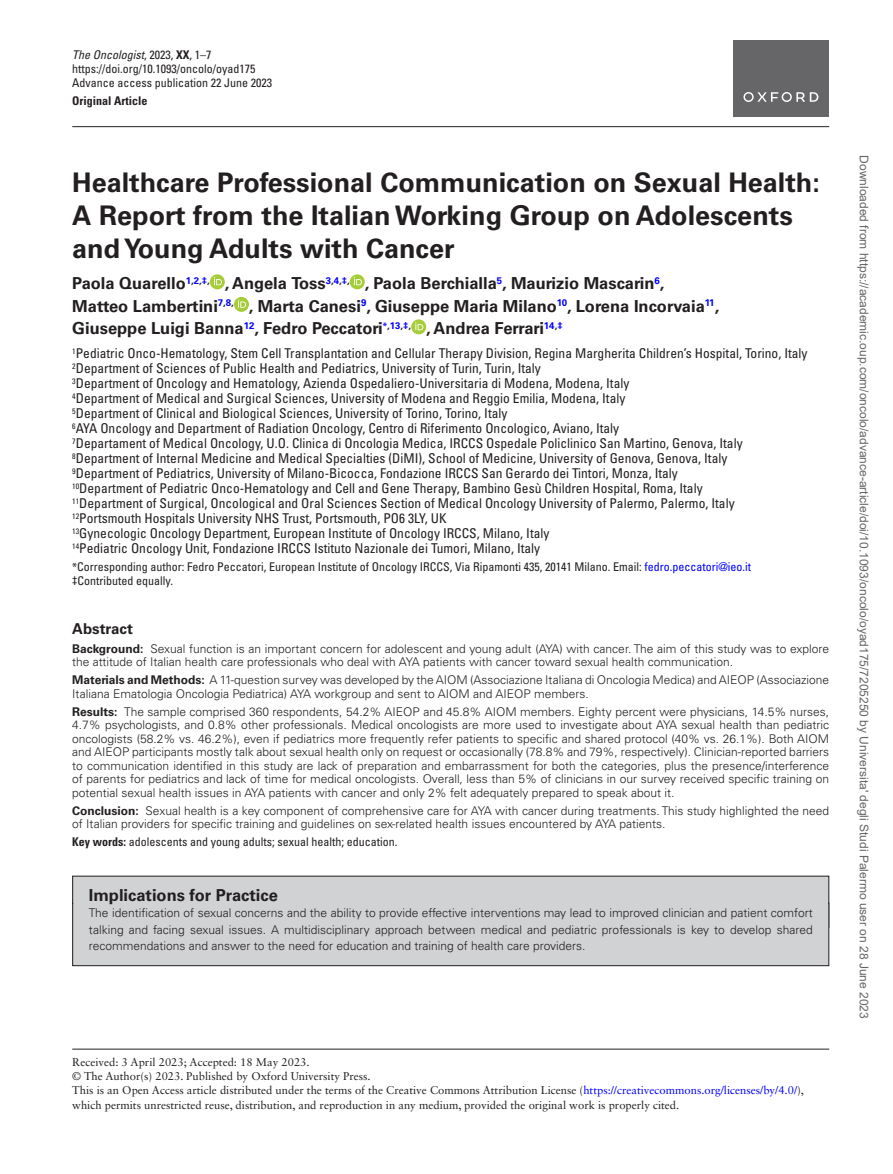
<style>
.page{position:relative;width:893px;height:1174px;background:#fff}
.page>*{position:absolute;margin:0;border:0;box-sizing:border-box;transform-origin:0 0}
.t1{font:700 27px/33px "Univers LT Std";color:#231f20}
.t2{font:700 16.5px/22.5px "Univers LT Std";color:#231f20}
.t3{font:700 15px "Univers LT Std";color:#231f20}
.t4{font:condensed 13.5px/15px "Univers LT Std";color:#231f20}
.t5{font:300 12px/13.5px "Univers LT Std";color:#231f20}
.t6{font:condensed 12px/14.2px "Univers LT Std";color:#231f20}
.t7{font:12px "Arial";color:#666}
.t8{font:700 condensed 12px "Univers LT Std";color:#231f20}
.t9{font:11.25px/14.2px "Sabon LT Std";color:#231f20}
.s1{font-style:italic}
.s2{font-weight:700}
.s3{font-family:"Myriad Pro";font-stretch:normal}
.s4{color:#00f}
</style>
<div class="page">
<hr style="left:72px;top:126px;width:757px;height:1px;background:#231f20">
<div style="left:733px;top:40px;width:96px;height:76px;background:#666669"></div>
<svg style="left:743px;top:92px;width:75px;height:10px"></svg>
<div style="left:72px;top:876px;width:757px;height:49px;background:#d1d2d4"></div>
<div style="left:72px;top:904px;width:757px;height:61px;background:#d1d2d4"></div>
<div style="left:72px;top:902px;width:757px;height:64px;border:1px solid #231f20"></div>
<svg style="left:210px;top:274px;width:15px;height:15px"></svg>
<svg style="left:214px;top:277px;width:8px;height:8px"></svg>
<svg style="left:350px;top:274px;width:15px;height:15px"></svg>
<svg style="left:354px;top:277px;width:8px;height:8px"></svg>
<svg style="left:234px;top:297px;width:15px;height:15px"></svg>
<svg style="left:238px;top:300px;width:8px;height:8px"></svg>
<svg style="left:411px;top:319px;width:15px;height:15px"></svg>
<svg style="left:415px;top:322px;width:8px;height:8px"></svg>
<hr style="left:72px;top:1048px;width:757px;height:1px;background:#231f20">
<p class="t6" style="left:72px;top:47px;width:201px"><span class="s1">The Oncologist</span>, 2023, <span class="s2">XX</span>, 1–7 https://doi.org/10.1093/oncolo/oyad175<br>Advance access publication 22 June 2023</p>
<p class="t8" style="left:72px;top:93px;width:77px">Original Article</p>
<h1 class="t1" style="left:72px;top:166px;width:749px">Healthcare Professional Communication on Sexual Health:<br>A Report from the Italian Working Group on Adolescents and Young Adults with Cancer</h1>
<p class="t2" style="left:72px;top:272px;width:648px">Paola Quarello<sup>1</sup><sup>,</sup><sup>2</sup><sup>,</sup><sup>‡</sup><sup>,</sup> , Angela Toss<sup>3</sup><sup>,</sup><sup>4</sup><sup>,</sup><sup>‡</sup><sup>,</sup> , Paola Berchialla<sup>5</sup>, Maurizio Mascarin<sup>6</sup>,<br>Matteo Lambertini<sup>7</sup><sup>,</sup><sup>8</sup><sup>,</sup> , Marta Canesi<sup>9</sup>, Giuseppe Maria Milano<sup>10</sup>, Lorena Incorvaia<sup>11</sup>,<br>Giuseppe Luigi Banna<sup>12</sup>, Fedro Peccatori<sup>*</sup><sup>,</sup><sup>13</sup><sup>,</sup><sup>‡</sup><sup>,</sup> , Andrea Ferrari<sup>14</sup><sup>,</sup><sup>‡</sup></p>
<p class="t4" style="left:72px;top:346px;width:737px"><sup>1</sup>Pediatric Onco-Hematology, Stem Cell Transplantation and Cellular Therapy Division, Regina Margherita Children’s Hospital, Torino, Italy <sup>2</sup>Department of Sciences of Public Health and Pediatrics, University of Turin, Turin, Italy<br><sup>3</sup>Department of Oncology and Hematology, Azienda Ospedaliero-Universitaria di Modena, Modena, Italy<br><sup>4</sup>Department of Medical and Surgical Sciences, University of Modena and Reggio Emilia, Modena, Italy<br><sup>5</sup>Department of Clinical and Biological Sciences, University of Torino, Torino, Italy<br><sup>6</sup>AYA Oncology and Department of Radiation Oncology, Centro di Riferimento Oncologico, Aviano, Italy<br><sup>7</sup>Departament of Medical Oncology, U.O. Clinica di Oncologia Medica, IRCCS Ospedale Policlinico San Martino, Genova, Italy <sup>8</sup>Department of Internal Medicine and Medical Specialties (DiMI), School of Medicine, University of Genova, Genova, Italy<br><sup>9</sup>Department of Pediatrics, University of Milano-Bicocca, Fondazione IRCCS San Gerardo dei Tintori, Monza, Italy<br><sup>10</sup>Department of Pediatric Onco-Hematology and Cell and Gene Therapy, Bambino Gesù Children Hospital, Roma, Italy<br><sup>11</sup>Department of Surgical, Oncological and Oral Sciences Section of Medical Oncology University of Palermo, Palermo, Italy<br><sup>12</sup>Portsmouth Hospitals University NHS Trust, Portsmouth, PO6 3LY, UK<br><sup>13</sup>Gynecologic Oncology Department, European Institute of Oncology IRCCS, Milano, Italy<br><sup>14</sup>Pediatric Oncology Unit, Fondazione IRCCS Istituto Nazionale dei Tumori, Milano, Italy</p>
<p class="t6" style="left:72px;top:560px;width:680px;line-height:13.5px"><span class="s3">*</span>Corresponding author: Fedro Peccatori, European Institute of Oncology IRCCS, Via Ripamonti 435, 20141 Milano. Email: <span class="s4">fedro.peccatori@ieo.it </span>‡Contributed equally.</p>
<p class="t3" style="left:72px;top:620px;width:62px">Abstract</p>
<p class="t5" style="left:72px;top:641px;width:758px"><span class="s2">Background:</span> Sexual function is an important concern for adolescent and young adult (AYA) with cancer. The aim of this study was to explore the attitude of Italian health care professionals who deal with AYA patients with cancer toward sexual health communication.</p>
<p class="t5" style="left:72px;top:673px;width:758px"><span class="s2">Materials and Methods:</span> A 11-question survey was developed by the AIOM (Associazione Italiana di Oncologia Medica) and AIEOP (Associazione<br>Italiana Ematologia Oncologia Pediatrica) AYA workgroup and sent to AIOM and AIEOP members.</p>
<p class="t5" style="left:72px;top:704px;width:758px;text-align:justify"><span class="s2">Results:</span> The sample comprised 360 respondents, 54.2% AIEOP and 45.8% AIOM members. Eighty percent were physicians, 14.5% nurses, 4.7% psychologists, and 0.8% other professionals. Medical oncologists are more used to investigate about AYA sexual health than pediatric oncologists (58.2% vs. 46.2%), even if pediatrics more frequently refer patients to specific and shared protocol (40% vs. 26.1%). Both AIOM and AIEOP participants mostly talk about sexual health only on request or occasionally (78.8% and 79%, respectively). Clinician-reported barriers to communication identified in this study are lack of preparation and embarrassment for both the categories, plus the presence/interference of parents for pediatrics and lack of time for medical oncologists. Overall, less than 5% of clinicians in our survey received specific training on potential sexual health issues in AYA patients with cancer and only 2% felt adequately prepared to speak about it.</p>
<p class="t5" style="left:72px;top:803px;width:758px"><span class="s2">Conclusion:</span> Sexual health is a key component of comprehensive care for AYA with cancer during treatments. This study highlighted the need of Italian providers for specific training and guidelines on sex-related health issues encountered by AYA patients.</p>
<p class="t6" style="left:72px;top:834px;width:327px"><span class="s2">Key words:</span> adolescents and young adults; sexual health; education.</p>
<h2 class="t2" style="left:89px;top:884px;width:191px">Implications for Practice</h2>
<p class="t5" style="left:89px;top:905px;width:725px;line-height:16.5px;text-align:justify">The identification of sexual concerns and the ability to provide effective interventions may lead to improved clinician and patient comfort talking and facing sexual issues. A multidisciplinary approach between medical and pediatric professionals is key to develop shared recommendations and answer to the need for education and training of health care providers.</p>
<p class="t9" style="left:72px;top:1054px;width:733px">Received: 3 April 2023; Accepted: 18 May 2023.<br>© The Author(s) 2023. Published by Oxford University Press.<br>This is an Open Access article distributed under the terms of the Creative Commons Attribution License (<span class="s4">https://creativecommons.org/licenses/by/4.0/</span>), which permits unrestricted reuse, distribution, and reproduction in any medium, provided the original work is properly cited.</p>
<p class="t7" style="left:868px;top:155px;width:864px;rotate:90deg">Downloaded from https://academic.oup.com/oncolo/advance-article/doi/10.1093/oncolo/oyad175/7205250 by Universita' degli Studi Palermo user on 28 June 2023</p>
</div>
